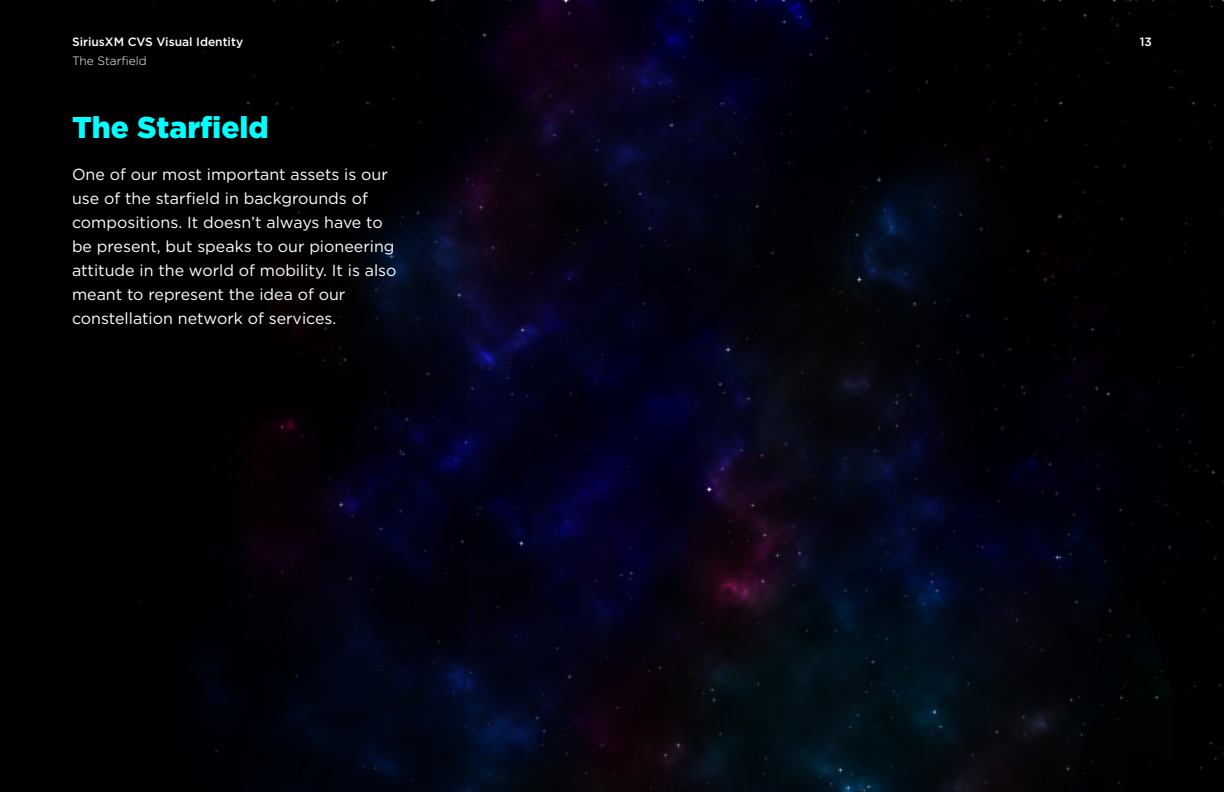
<style>
.page{position:relative;width:1224px;height:792px;background:#fff}
.page>*{position:absolute;margin:0;border:0;box-sizing:border-box;transform-origin:0 0}
.t1{font:900 30px "Gotham HTF";color:#0ff}
.t2{font:16px/24px "Gotham HTF";color:#fff}
.t3{font:500 12px "Gotham HTF";color:#fff}
.t4{font:300 12px "Gotham HTF";color:#fff}
</style>
<div class="page">
<img style="left:467px;top:0;width:757px;height:792px">
<svg style="left:0;top:0;width:467px;height:792px;background:#010106"></svg>
<p class="t3" style="left:72px;top:35px;width:173px">SiriusXM CVS Visual Identity</p>
<p class="t3" style="left:1140px;top:35px;width:14px">13</p>
<p class="t4" style="left:72px;top:54px;width:76px">The Starfield</p>
<p class="t1" style="left:72px;top:110px;width:198px">The Starfield</p>
<p class="t2" style="left:72px;top:162px;width:326px">One of our most important assets is our use of the starfield in backgrounds of compositions. It doesn’t always have to be present, but speaks to our pioneering attitude in the world of mobility. It is also meant to represent the idea of our constellation network of services.</p>
</div>
